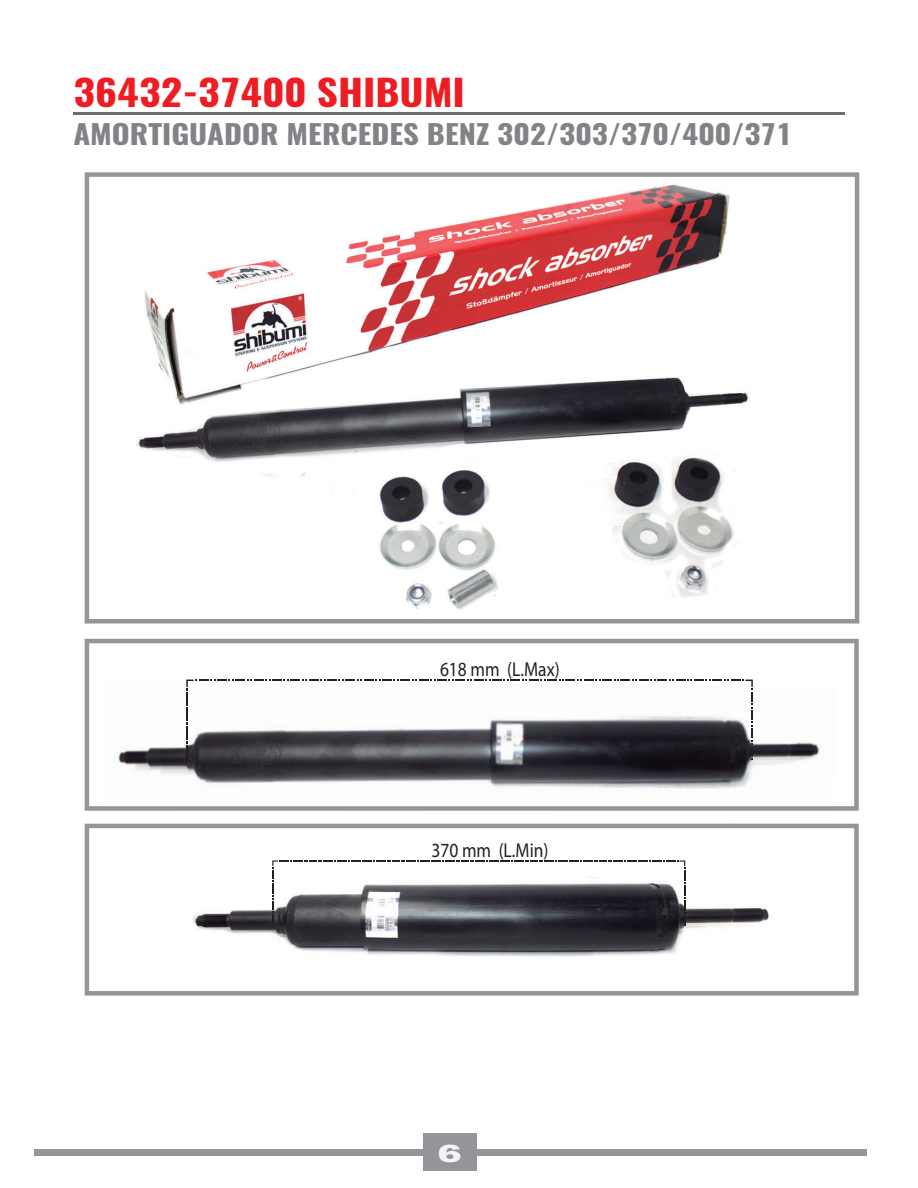
<style>
.page{position:relative;width:918px;height:1188px;background:#fff}
.page>*{position:absolute;margin:0;border:0;box-sizing:border-box;transform-origin:0 0}
.t1{font:700 36px "Oswald";color:#ee1d23;scale:1.14 1}
.t2{font:700 27px "Oswald";color:#818386;scale:1.14 1}
.t3{font:900 23.7px "Arial";color:#f3f4f4;scale:1.54 1}
.t4{font:20.1px "Myriad Pro";color:#231f20;scale:.87 1}
</style>
<div class="page">
<hr style="left:74px;top:112px;width:771px;height:3px;background:#6d6e71">
<div style="left:85px;top:639px;width:774px;height:172px;border:4px solid #939598"></div>
<div style="left:85px;top:172px;width:774px;height:452px;border:4px solid #939598"></div>
<img style="left:136px;top:184px;width:613px;height:426px">
<img style="left:193px;top:860px;width:576px;height:97px">
<div style="left:85px;top:824px;width:774px;height:172px;border:4px solid #939598"></div>
<img style="left:103px;top:679px;width:732px;height:132px">
<svg style="left:186px;top:680px;width:567px;height:82px"></svg>
<svg style="left:272px;top:860px;width:413px;height:68px"></svg>
<div style="left:34px;top:1149px;width:833px;height:7px;background:#939598"></div>
<div style="left:423px;top:1133px;width:53px;height:38px;background:#939598"></div>
<h1 class="t1" style="left:74px;top:67px;width:345px">36432-37400 SHIBUMI</h1>
<p class="t2" style="left:73px;top:115px;width:632px">AMORTIGUADOR MERCEDES BENZ 302/303/370/400/371</p>
<p class="t4" style="left:440px;top:657px;width:139px">618 mm (L.Max)</p>
<p class="t4" style="left:431px;top:838px;width:136px">370 mm (L.Min)</p>
<p class="t3" style="left:438px;top:1136px;width:17px">6</p>
</div>
